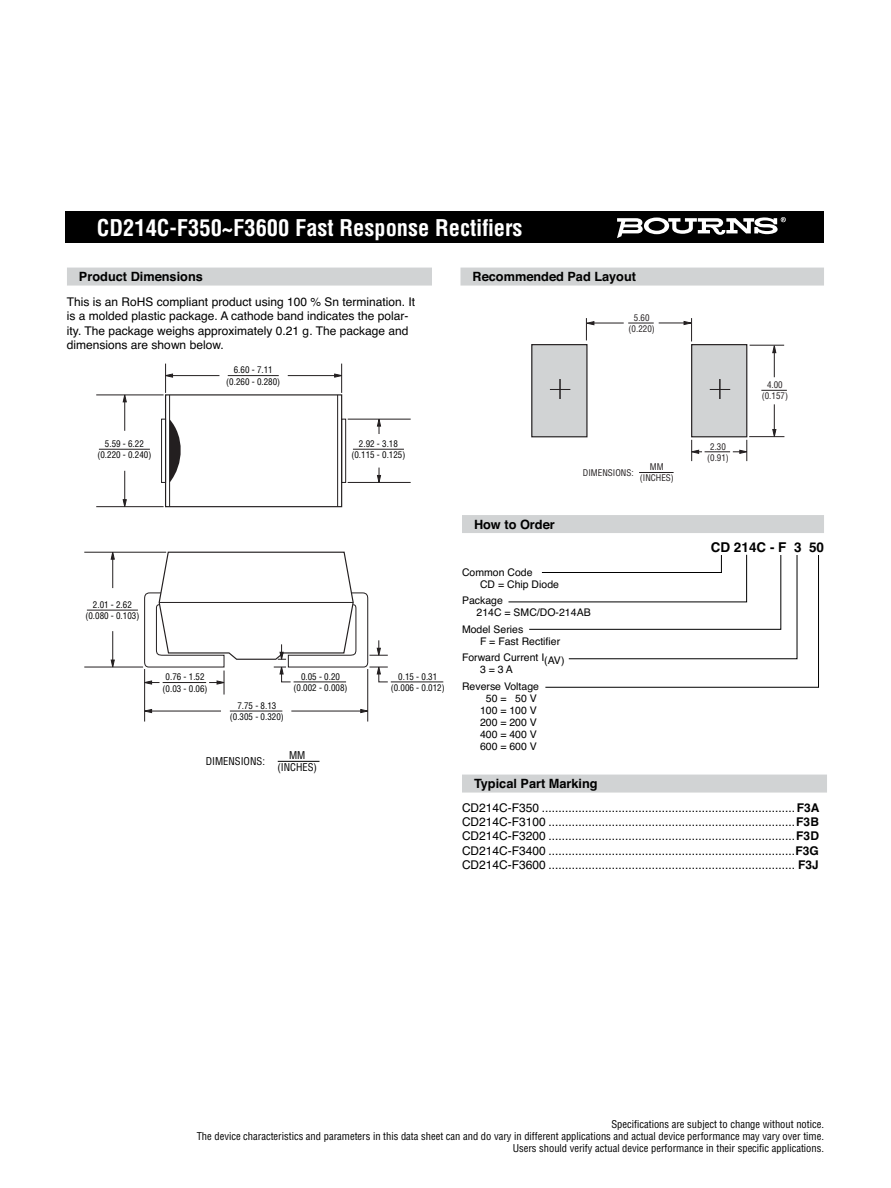
<style>
.page{position:relative;width:891px;height:1188px;background:#fff}
.page>*{position:absolute;margin:0;border:0;box-sizing:border-box;transform-origin:0 0}
.t1{font:700 condensed 22.5px "Helvetica";color:#fff}
.t2{font:700 13.5px "Helvetica";color:#000}
.t3{font:700 12.75px "Helvetica";color:#000}
.t4{font:12px/14.4px "Helvetica";color:#000}
.t5{font:condensed 10.5px/12px "Helvetica";color:#000;text-align:right}
.t6{font:10.5px/12px "Helvetica";color:#000}
.t7{font:condensed 9px/11.2px "Helvetica";color:#000;text-align:center}
.t8{font:condensed 9px/11.2px "Helvetica";color:#231f20;text-align:center}
.s1{font-weight:700}
</style>
<div class="page">
<div style="left:65px;top:212px;width:759px;height:31px;background:#000"></div>
<div style="left:67px;top:268px;width:365px;height:18px;background:#d1d3d4"></div>
<div style="left:460px;top:268px;width:364px;height:18px;background:#d1d3d4"></div>
<div style="left:462px;top:515px;width:362px;height:18px;background:#d1d3d4"></div>
<div style="left:462px;top:775px;width:365px;height:18px;background:#d1d3d4"></div>
<hr style="left:278px;top:761px;width:42px;height:1px;background:#000">
<svg style="left:508px;top:554px;width:311px;height:134px"></svg>
<svg style="left:617px;top:217px;width:169px;height:21px"></svg>
<div style="left:165px;top:394px;width:177px;height:113px;border:1px solid #231f20"></div>
<hr style="left:169px;top:395px;width:1px;height:112px;background:#231f20">
<hr style="left:337px;top:395px;width:1px;height:112px;background:#231f20">
<div style="left:161px;top:419px;width:5px;height:64px;border:1px solid #231f20"></div>
<div style="left:341px;top:419px;width:5px;height:64px;border:1px solid #231f20"></div>
<svg style="left:170px;top:419px;width:11px;height:64px"></svg>
<hr style="left:348px;top:419px;width:63px;height:1px;background:#231f20">
<hr style="left:348px;top:482px;width:63px;height:1px;background:#231f20">
<hr style="left:96px;top:395px;width:68px;height:1px;background:#231f20">
<hr style="left:96px;top:506px;width:68px;height:1px;background:#231f20">
<hr style="left:84px;top:552px;width:82px;height:1px;background:#231f20">
<hr style="left:84px;top:667px;width:59px;height:1px;background:#231f20">
<hr style="left:144px;top:669px;width:1px;height:53px;background:#231f20">
<hr style="left:367px;top:669px;width:1px;height:53px;background:#231f20">
<svg style="left:334px;top:364px;width:9px;height:29px"></svg>
<hr style="left:288px;top:375px;width:48px;height:1px;background:#231f20">
<svg style="left:165px;top:364px;width:8px;height:29px"></svg>
<hr style="left:171px;top:375px;width:48px;height:1px;background:#231f20">
<svg style="left:123px;top:394px;width:4px;height:8px"></svg>
<hr style="left:124px;top:401px;width:1px;height:30px;background:#231f20">
<svg style="left:111px;top:551px;width:4px;height:9px"></svg>
<hr style="left:112px;top:558px;width:1px;height:30px;background:#231f20">
<svg style="left:377px;top:418px;width:4px;height:16px"></svg>
<svg style="left:144px;top:709px;width:8px;height:4px"></svg>
<hr style="left:151px;top:711px;width:70px;height:1px;background:#231f20">
<svg style="left:360px;top:709px;width:9px;height:4px"></svg>
<hr style="left:291px;top:711px;width:71px;height:1px;background:#231f20">
<svg style="left:123px;top:499px;width:4px;height:9px"></svg>
<hr style="left:124px;top:471px;width:1px;height:30px;background:#231f20">
<svg style="left:111px;top:660px;width:4px;height:8px"></svg>
<hr style="left:112px;top:631px;width:1px;height:30px;background:#231f20">
<svg style="left:377px;top:468px;width:4px;height:15px"></svg>
<hr style="left:228px;top:375px;width:51px;height:1px;background:#231f20">
<hr style="left:99px;top:449px;width:51px;height:1px;background:#231f20">
<hr style="left:87px;top:610px;width:51px;height:1px;background:#231f20">
<hr style="left:230px;top:711px;width:52px;height:1px;background:#231f20">
<svg style="left:143px;top:551px;width:245px;height:144px"></svg>
<hr style="left:391px;top:682px;width:52px;height:1px;background:#231f20">
<hr style="left:353px;top:449px;width:51px;height:1px;background:#231f20">
<hr style="left:750px;top:345px;width:34px;height:1px;background:#231f20">
<hr style="left:749px;top:436px;width:35px;height:1px;background:#231f20">
<div style="left:692px;top:345px;width:55px;height:92px;background:#d1d3d4"></div>
<div style="left:691px;top:344px;width:56px;height:93px;border:1px solid #231f20"></div>
<svg style="left:710px;top:379px;width:20px;height:20px"></svg>
<div style="left:532px;top:345px;width:55px;height:92px;background:#d1d3d4"></div>
<div style="left:531px;top:344px;width:57px;height:93px;border:1px solid #231f20"></div>
<svg style="left:550px;top:379px;width:20px;height:20px"></svg>
<hr style="left:639px;top:472px;width:35px;height:1px;background:#231f20">
<svg style="left:585px;top:318px;width:9px;height:22px"></svg>
<hr style="left:593px;top:323px;width:31px;height:1px;background:#231f20">
<svg style="left:628px;top:318px;width:65px;height:23px"></svg>
<svg style="left:761px;top:390px;width:26px;height:1px"></svg>
<svg style="left:772px;top:404px;width:4px;height:34px"></svg>
<svg style="left:772px;top:344px;width:4px;height:33px"></svg>
<svg style="left:691px;top:440px;width:57px;height:21px"></svg>
<h1 class="t1" style="left:97px;top:219px;width:427px">CD214C-F350~F3600 Fast Response Rectifiers</h1>
<p class="t3" style="left:79px;top:272px;width:125px">Product Dimensions</p>
<p class="t4" style="left:67px;top:296px;width:350px">This is an RoHS compliant product using 100 % Sn termination. It is a molded plastic package. A cathode band indicates the polar&shy;ity. The package weighs approximately 0.21 g. The package and dimensions are shown below.</p>
<p class="t3" style="left:472px;top:272px;width:165px">Recommended Pad Layout</p>
<p class="t8" style="left:629px;top:313px;width:28px">5.60 (0.220)</p>
<p class="t7" style="left:97px;top:439px;width:55px">5.59 - 6.22 (0.220 - 0.240)</p>
<p class="t7" style="left:226px;top:365px;width:55px">6.60 - 7.11 (0.260 - 0.280)</p>
<p class="t7" style="left:351px;top:439px;width:55px">2.92 - 3.18 (0.115 - 0.125)</p>
<p class="t3" style="left:474px;top:519px;width:82px">How to Order</p>
<p class="t8" style="left:640px;top:462px;width:36px">MM (INCHES)</p>
<p class="t8" style="left:583px;top:468px;width:52px">DIMENSIONS:</p>
<p class="t8" style="left:707px;top:442px;width:23px">2.30 (0.91)</p>
<p class="t8" style="left:762px;top:380px;width:28px">4.00 (0.157)</p>
<p class="t2" style="left:711px;top:542px;width:115px">CD 214C - F 3 50</p>
<p class="t7" style="left:85px;top:600px;width:55px">2.01 - 2.62 (0.080 - 0.103)</p>
<p class="t7" style="left:163px;top:672px;width:46px">0.76 - 1.52 (0.03 - 0.06)</p>
<p class="t7" style="left:230px;top:701px;width:55px">7.75 - 8.13 (0.305 - 0.320)</p>
<p class="t7" style="left:294px;top:672px;width:55px">0.05 - 0.20 (0.002 - 0.008)</p>
<p class="t7" style="left:391px;top:672px;width:55px">0.15 - 0.31 (0.006 - 0.012)</p>
<p class="t5" style="left:206px;top:756px;width:61px">DIMENSIONS:</p>
<p class="t5" style="left:277px;top:749px;width:41px;line-height:12.6px;text-align:center">MM (INCHES)</p>
<p class="t6" style="left:480px;top:567px;width:81px;text-indent:-18px">Common Code<br>CD = Chip Diode</p>
<p class="t6" style="left:477px;top:595px;width:116px;text-indent:-15px">Package<br>214C = SMC/DO-214AB</p>
<p class="t6" style="left:480px;top:624px;width:82px;text-indent:-18px">Model Series<br>F = Fast Rectifier</p>
<p class="t6" style="left:480px;top:652px;width:86px;text-indent:-18px">Forward Current I(AV)<br>3 = 3 A</p>
<p class="t6" style="left:462px;top:681px;width:79px;text-align:right">Reverse Voltage<br>50 = 50 V<br>100 = 100 V<br>200 = 200 V<br>400 = 400 V<br>600 = 600 V</p>
<p class="t3" style="left:474px;top:779px;width:125px">Typical Part Marking</p>
<p class="t4" style="left:462px;top:801px;width:359px;text-align:justify">CD214C-F350 ............................................................................<span class="s1">F3A </span>CD214C-F3100 ..........................................................................<span class="s1">F3B </span>CD214C-F3200 ..........................................................................<span class="s1">F3D </span>CD214C-F3400 ..........................................................................<span class="s1">F3G </span>CD214C-F3600 .......................................................................... <span class="s1">F3J</span></p>
<p class="t5" style="left:197px;top:1119px;width:629px">Specifications are subject to change without notice.<br>The device characteristics and parameters in this data sheet can and do vary in different applications and actual device performance may vary over time.<br>Users should verify actual device performance in their specific applications.</p>
</div>
